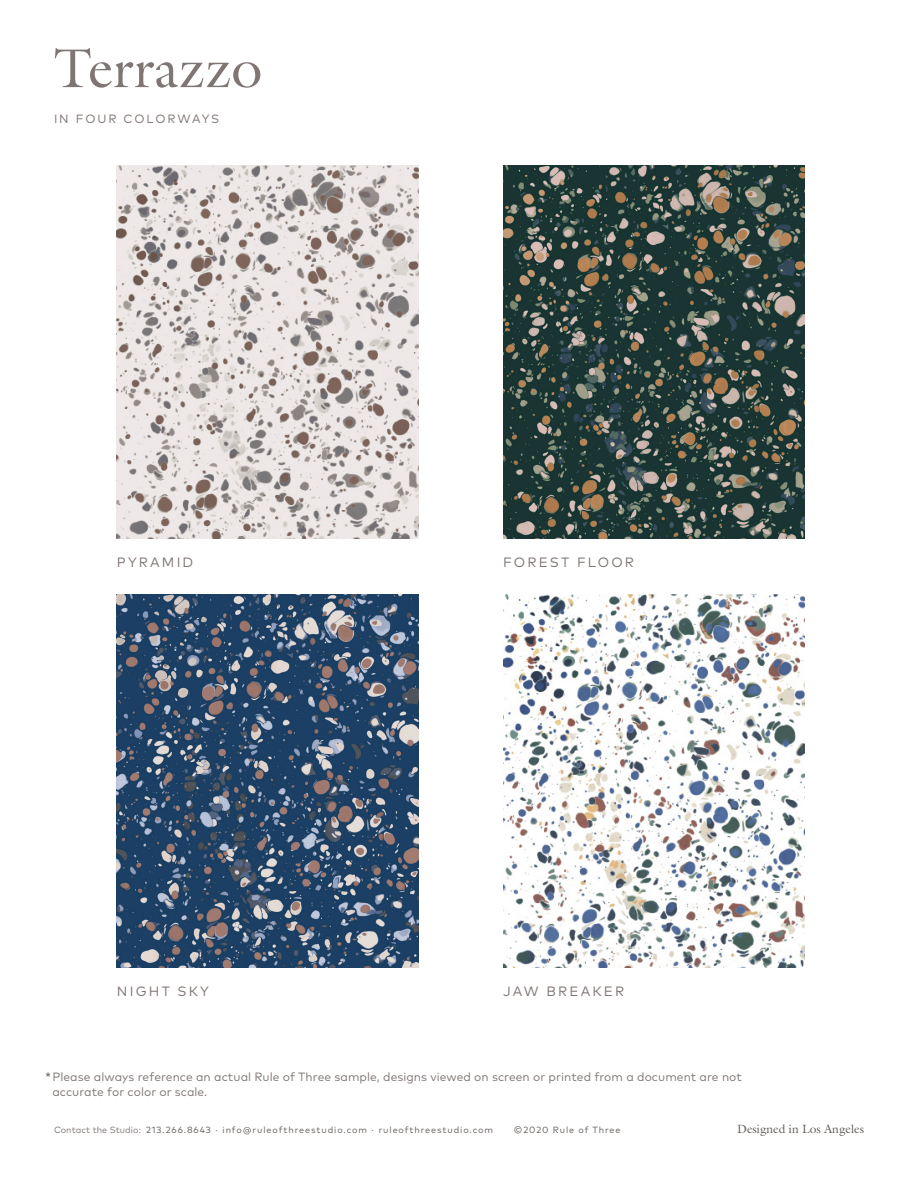
<style>
.page{position:relative;width:918px;height:1188px;background:#fff}
.page>*{position:absolute;margin:0;border:0;box-sizing:border-box;transform-origin:0 0}
.t1{font:55.2px "Galliard Std";color:#7f7673}
.t2{font:13.5px "Mark OT";letter-spacing:.16em;color:#7f7673}
.t3{font:13.5px "Mark OT";color:#635d59}
.t4{font:12px "Mark OT";letter-spacing:.005em;color:#7f7673}
.t5{font:12px "Galliard Std";color:#635d59}
.t6{font:12px "Mark OT";letter-spacing:.16em;color:#7f7673}
.t7{font:9px "Mark OT";letter-spacing:.1em;color:#635d59}
.s1{color:#7f7673}
</style>
<div class="page">
<img style="left:117px;top:165px;width:301px;height:374px">
<img style="left:117px;top:594px;width:301px;height:374px">
<img style="left:503px;top:165px;width:302px;height:374px">
<img style="left:503px;top:594px;width:302px;height:374px">
<p class="t1" style="left:54px;top:34px;width:210px">Terrazzo</p>
<p class="t6" style="left:54px;top:111px;width:167px">IN FOUR COLORWAYS</p>
<p class="t2" style="left:117px;top:554px;width:78px">PYRAMID</p>
<p class="t2" style="left:117px;top:983px;width:94px">NIGHT SKY</p>
<p class="t2" style="left:503px;top:554px;width:132px">FOREST FLOOR</p>
<p class="t2" style="left:503px;top:983px;width:123px">JAW BREAKER</p>
<p class="t3" style="left:45px;top:1069px;width:8px">*</p>
<p class="t4" style="left:52px;top:1069px;width:691px">Please always reference an actual Rule of Three sample, designs viewed on screen or printed from a document are not</p>
<p class="t4" style="left:52px;top:1084px;width:157px">accurate for color or scale.</p>
<p class="t7" style="left:54px;top:1124px;width:441px"><span class="s1">Contact the Studio:</span> 213.266.8643 · info@ruleofthreestudio.com · ruleofthreestudio.com</p>
<p class="t7" style="left:514px;top:1124px;width:108px">©2020 Rule of Three</p>
<p class="t5" style="left:737px;top:1122px;width:128px">Designed in Los Angeles</p>
</div>
